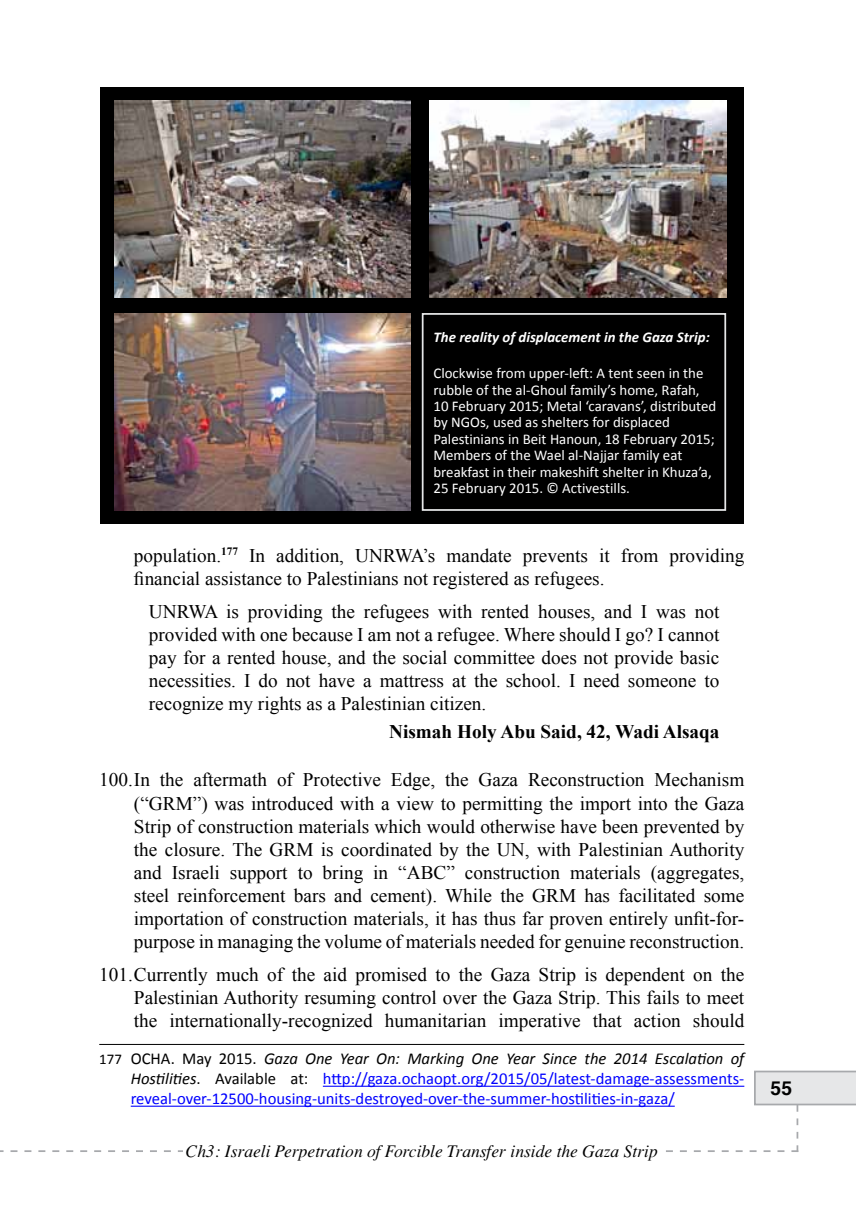
<style>
.page{position:relative;width:856px;height:1216px;background:#fff}
.page>*{position:absolute;margin:0;border:0;box-sizing:border-box;transform-origin:0 0}
.t1{font:19.25px/23.1px "Times New Roman";color:#000;text-align:justify}
.t2{font:700 19.25px "Times New Roman";color:#000}
.t3{font:700 19.25px "Helvetica";color:#000}
.t4{font:italic 17.5px "Times";color:#000}
.t5{font:16.62px/19.9px "Calibri";color:#00f;text-align:justify}
.t6{font:14.88px/16.4px "Calibri";color:#fff}
.t7{font:italic 700 14.88px "Calibri";color:#fff}
.s1{font-size:14.88px;color:#000}
.s2{color:#000}
.s3{font-style:italic;color:#000}
</style>
<div class="page">
<svg style="left:0;top:1070px;width:856px;height:81px"></svg>
<div style="left:183px;top:1137px;width:477px;height:25px;background:#fff"></div>
<div style="left:100px;top:87px;width:643px;height:436px;background:#000"></div>
<hr style="left:99px;top:1044px;width:645px;height:1px;background:#000">
<hr style="left:323px;top:1085px;width:421px;height:1px;background:#00f">
<hr style="left:131px;top:1105px;width:544px;height:1px;background:#00f">
<img style="left:114px;top:313px;width:297px;height:198px">
<img style="left:429px;top:100px;width:297px;height:198px">
<img style="left:114px;top:100px;width:297px;height:198px">
<div style="left:422px;top:313px;width:304px;height:198px;border:2px solid #e6e7e8"></div>
<p class="t7" style="left:433px;top:328px;width:278px">The reality of displacement in the Gaza Strip:</p>
<p class="t6" style="left:433px;top:365px;width:284px">Clockwise from upper-left: A tent seen in the rubble of the al-Ghoul family’s home, Rafah, 10 February 2015; Metal ‘caravans’, distributed by NGOs, used as shelters for displaced Palestinians in Beit Hanoun, 18 February 2015; Members of the Wael al-Najjar family eat breakfast in their makeshift shelter in Khuza’a, 25 February 2015. © Activestills.</p>
<p class="t1" style="left:134px;top:543px;width:612px">population.<sup>177</sup> In addition, UNRWA’s mandate prevents it from providing financial assistance to Palestinians not registered as refugees.</p>
<p class="t1" style="left:149px;top:599px;width:572px">UNRWA is providing the refugees with rented houses, and I was not provided with one because I am not a refugee. Where should I go? I cannot pay for a rented house, and the social committee does not provide basic necessities. I do not have a mattress at the school. I need someone to recognize my rights as a Palestinian citizen.</p>
<p class="t2" style="left:389px;top:721px;width:332px">Nismah Holy Abu Said, 42, Wadi Alsaqa</p>
<p class="t1" style="left:134px;top:768px;width:612px;text-indent:-35px">100.In the aftermath of Protective Edge, the Gaza Reconstruction Mechanism (“GRM”) was introduced with a view to permitting the import into the Gaza Strip of construction materials which would otherwise have been prevented by the closure. The GRM is coordinated by the UN, with Palestinian Authority and Israeli support to bring in “ABC” construction materials (aggregates, steel reinforcement bars and cement). While the GRM has facilitated some importation of construction materials, it has thus far proven entirely unfit-for&shy;purpose in managing the volume of materials needed for genuine reconstruction.</p>
<p class="t1" style="left:134px;top:962px;width:612px;text-indent:-35px">101.Currently much of the aid promised to the Gaza Strip is dependent on the Palestinian Authority resuming control over the Gaza Strip. This fails to meet the internationally-recognized humanitarian imperative that action should</p>
<p class="t5" style="left:131px;top:1048px;width:615px;text-indent:-31px"><span class="s1">177</span> <span class="s2">OCHA. May 2015.</span> <span class="s3">Gaza One Year On: Marking One Year Since the 2014 Escalation of Hostilities</span><span class="s2">. Available at:</span> http://gaza.ochaopt.org/2015/05/latest-damage-assessments&shy;reveal-over-12500-housing-units-destroyed-over-the-summer-hostilities-in-gaza/</p>
<p class="t4" style="left:186px;top:1140px;width:473px">Ch3: Israeli Perpetration of Forcible Transfer inside the Gaza Strip</p>
<p class="t3" style="left:770px;top:1072px;width:23px">55</p>
</div>
